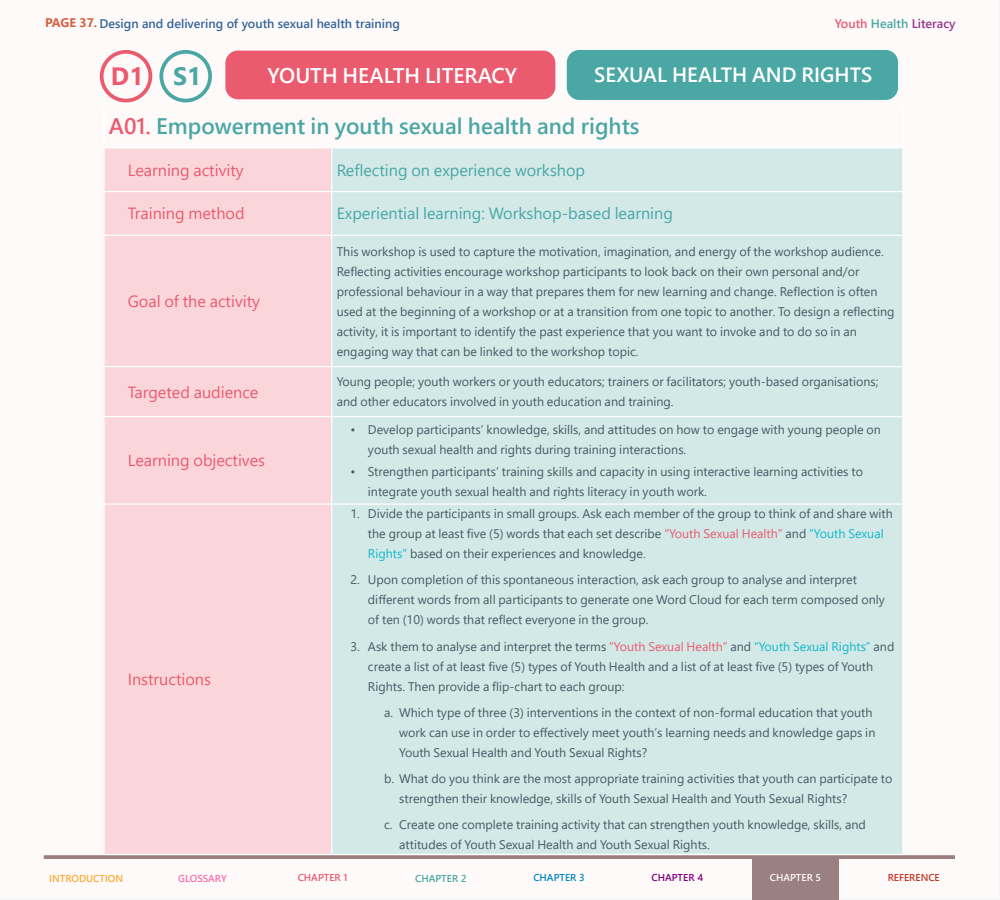
<style>
.page{position:relative;width:1000px;height:900px;background:#fff}
.page>*{position:absolute;margin:0;border:0;box-sizing:border-box;transform-origin:0 0}
.Paragraph_body{font:700 25px "Segoe UI";color:#eb5b6f}
.Paragraph_body-2{font:700 25px "Segoe UI";color:#4aa7a4}
.Paragraph_headings{font:600 22.5px "Segoe UI";color:#4aa7a4}
.Paragraph_box{font:600 21.25px "Segoe UI";color:#fff}
.Paragraph_body-3{font:600 20.62px "Segoe UI";color:#fff}
.Paragraph_box-2{font:16.25px "Segoe UI";color:#eb5b6f}
.Paragraph_box-3{font:16.25px "Segoe UI";color:#4aa7a4}
.Paragraph_body-4{font:12.5px/20px "Segoe UI";color:#455a64}
.Paragraph_box-4{font:12.5px/20px "Segoe UI";color:#455a64}
.t1{font:600 12.5px "Segoe UI";color:#369}
.t2{font:600 12.5px "Segoe UI";color:#94348d}
.t3{font:600 10px "Segoe UI";color:#ffaa37}
.t4{font:600 10px "Segoe UI";color:#c03826}
.t5{font:600 10px "Segoe UI";color:#fc6ea9}
.t6{font:600 10px "Segoe UI";color:#eb5b6f}
.t7{font:600 10px "Segoe UI";color:#4aa7a4}
.t8{font:600 10px "Segoe UI";color:#0089c0}
.t9{font:600 10px "Segoe UI";color:#800080}
.t10{font:600 10px "Segoe UI";color:#fffafa}
.s1{font-weight:700;color:#d66344}
.s2{color:#eb5b6f}
.s3{color:#4aa7a4}
.s4{color:#14b8ca}
</style>
<div class="page">
<div style="left:1px;top:1px;width:998px;height:898px;background:#fffafa"></div>
<div style="left:753px;top:856px;width:86px;height:44px;background:#9a8080"></div>
<svg style="left:44px;top:855px;width:911px;height:4px;background:#a08888"></svg>
<div style="left:105px;top:148px;width:226px;height:706px;background:#fad6db"></div>
<div style="left:332px;top:148px;width:570px;height:706px;background:#d2e9e8"></div>
<hr style="left:103px;top:103px;width:229px;height:2px;background:#fff">
<hr style="left:103px;top:105px;width:2px;height:42px;background:#fff">
<hr style="left:332px;top:103px;width:572px;height:2px;background:#fff">
<hr style="left:902px;top:105px;width:2px;height:42px;background:#fff">
<hr style="left:103px;top:147px;width:229px;height:1px;background:#fff">
<hr style="left:103px;top:148px;width:2px;height:43px;background:#fff">
<hr style="left:332px;top:147px;width:572px;height:1px;background:#fff">
<hr style="left:331px;top:148px;width:1px;height:43px;background:#fff">
<hr style="left:902px;top:148px;width:2px;height:43px;background:#fff">
<hr style="left:103px;top:191px;width:229px;height:1px;background:#fff">
<hr style="left:103px;top:192px;width:2px;height:43px;background:#fff">
<hr style="left:332px;top:191px;width:572px;height:1px;background:#fff">
<hr style="left:331px;top:192px;width:1px;height:43px;background:#fff">
<hr style="left:902px;top:192px;width:2px;height:43px;background:#fff">
<hr style="left:103px;top:235px;width:229px;height:1px;background:#fff">
<hr style="left:103px;top:236px;width:2px;height:130px;background:#fff">
<hr style="left:332px;top:235px;width:572px;height:1px;background:#fff">
<hr style="left:331px;top:236px;width:1px;height:130px;background:#fff">
<hr style="left:902px;top:236px;width:2px;height:130px;background:#fff">
<hr style="left:103px;top:366px;width:229px;height:1px;background:#fff">
<hr style="left:103px;top:367px;width:2px;height:49px;background:#fff">
<hr style="left:332px;top:366px;width:572px;height:1px;background:#fff">
<hr style="left:331px;top:367px;width:1px;height:49px;background:#fff">
<hr style="left:902px;top:367px;width:2px;height:49px;background:#fff">
<hr style="left:103px;top:416px;width:229px;height:1px;background:#fff">
<hr style="left:103px;top:417px;width:2px;height:86px;background:#fff">
<hr style="left:332px;top:416px;width:572px;height:1px;background:#fff">
<hr style="left:331px;top:417px;width:1px;height:86px;background:#fff">
<hr style="left:902px;top:417px;width:2px;height:86px;background:#fff">
<hr style="left:103px;top:503px;width:229px;height:2px;background:#fff">
<hr style="left:103px;top:505px;width:2px;height:349px;background:#fff">
<hr style="left:332px;top:503px;width:572px;height:2px;background:#fff">
<hr style="left:331px;top:505px;width:1px;height:349px;background:#fff">
<hr style="left:902px;top:505px;width:2px;height:349px;background:#fff">
<hr style="left:103px;top:854px;width:229px;height:1px;background:#fff">
<hr style="left:332px;top:854px;width:572px;height:1px;background:#fff">
<div style="left:567px;top:50px;width:331px;height:50px;background:#4aa7a4;border-radius:12px"></div>
<div style="left:225px;top:51px;width:330px;height:48px;background:#eb5b6f;border-radius:12px"></div>
<div style="left:100px;top:50px;width:52px;height:52px;border:4px solid #eb5b6f;border-radius:50%"></div>
<div style="left:159px;top:50px;width:53px;height:52px;border:4px solid #4aa7a4;border-radius:50%"></div>
<p class="t1" style="left:45px;top:12px;width:356px"><span class="s1">PAGE 37.</span> Design and delivering of youth sexual health training</p>
<p class="t2" style="left:835px;top:12px;width:122px"><span class="s2">Youth</span> <span class="s3">Health</span> Literacy</p>
<p class="Paragraph_body" style="left:111px;top:52px;width:34px">D1</p>
<p class="Paragraph_body-2" style="left:173px;top:52px;width:30px">S1</p>
<p class="Paragraph_box" style="left:268px;top:55px;width:251px">YOUTH HEALTH LITERACY</p>
<p class="Paragraph_body-3" style="left:594px;top:55px;width:280px">SEXUAL HEALTH AND RIGHTS</p>
<p class="Paragraph_headings" style="left:109px;top:105px;width:532px"><span class="s2">A01.</span> Empowerment in youth sexual health and rights</p>
<p class="Paragraph_box-2" style="left:128px;top:155px;width:118px">Learning activity</p>
<p class="Paragraph_box-3" style="left:337px;top:155px;width:250px">Reflecting on experience workshop</p>
<p class="Paragraph_box-2" style="left:128px;top:198px;width:118px">Training method</p>
<p class="Paragraph_box-3" style="left:337px;top:198px;width:338px">Experiential learning: Workshop-based learning</p>
<p class="Paragraph_box-2" style="left:128px;top:286px;width:134px">Goal of the activity</p>
<p class="Paragraph_body-4" style="left:337px;top:240px;width:559px">This workshop is used to capture the motivation, imagination, and energy of the workshop audience.<br>Reflecting activities encourage workshop participants to look back on their own personal and/or professional behaviour in a way that prepares them for new learning and change. Reflection is often used at the beginning of a workshop or at a transition from one topic to another. To design a reflecting activity, it is important to identify the past experience that you want to invoke and to do so in an engaging way that can be linked to the workshop topic.</p>
<p class="Paragraph_box-2" style="left:128px;top:376px;width:132px">Targeted audience</p>
<p class="Paragraph_box-4" style="left:337px;top:371px;width:543px">Young people; youth workers or youth educators; trainers or facilitators; youth-based organisations; and other educators involved in youth education and training.</p>
<p class="Paragraph_box-2" style="left:128px;top:445px;width:139px">Learning objectives</p>
<p class="Paragraph_box-2" style="left:128px;top:664px;width:85px">Instructions</p>
<p class="Paragraph_body-4" style="left:368px;top:418px;width:515px;text-indent:-18px">• Develop participants’ knowledge, skills, and attitudes on how to engage with young people on youth sexual health and rights during training interactions.</p>
<p class="Paragraph_body-4" style="left:368px;top:461px;width:497px;text-indent:-18px">• Strengthen participants’ training skills and capacity in using interactive learning activities to integrate youth sexual health and rights literacy in youth work.</p>
<p class="Paragraph_body-4" style="left:368px;top:503px;width:526px;text-indent:-18px">1. Divide the participants in small groups. Ask each member of the group to think of and share with the group at least five (5) words that each set describe <span class="s2">“Youth Sexual Health”</span> and <span class="s4">“Youth Sexual<br>Rights”</span> based on their experiences and knowledge.</p>
<p class="Paragraph_body-4" style="left:368px;top:569px;width:518px;text-indent:-18px">2. Upon completion of this spontaneous interaction, ask each group to analyse and interpret different words from all participants to generate one Word Cloud for each term composed only of ten (10) words that reflect everyone in the group.</p>
<p class="Paragraph_body-4" style="left:368px;top:635px;width:528px;text-indent:-18px">3. Ask them to analyse and interpret the terms <span class="s2">“Youth Sexual Health”</span> and <span class="s4">“Youth Sexual Rights”</span> and create a list of at least five (5) types of Youth Health and a list of at least five (5) types of Youth<br>Rights. Then provide a flip-chart to each group:</p>
<p class="Paragraph_body-4" style="left:399px;top:701px;width:478px;text-indent:-15px">a. Which type of three (3) interventions in the context of non-formal education that youth work can use in order to effectively meet youth’s learning needs and knowledge gaps in<br>Youth Sexual Health and Youth Sexual Rights?</p>
<p class="Paragraph_body-4" style="left:399px;top:768px;width:495px;text-indent:-15px">b. What do you think are the most appropriate training activities that youth can participate to strengthen their knowledge, skills of Youth Sexual Health and Youth Sexual Rights?</p>
<p class="Paragraph_body-4" style="left:399px;top:814px;width:468px;text-indent:-15px">c. Create one complete training activity that can strengthen youth knowledge, skills, and attitudes of Youth Sexual Health and Youth Sexual Rights.</p>
<p class="t3" style="left:49px;top:869px;width:75px">INTRODUCTION</p>
<p class="t5" style="left:178px;top:869px;width:50px">GLOSSARY</p>
<p class="t6" style="left:298px;top:868px;width:51px">CHAPTER 1</p>
<p class="t7" style="left:415px;top:869px;width:53px">CHAPTER 2</p>
<p class="t8" style="left:533px;top:868px;width:53px">CHAPTER 3</p>
<p class="t9" style="left:652px;top:868px;width:53px">CHAPTER 4</p>
<p class="t10" style="left:770px;top:868px;width:53px">CHAPTER 5</p>
<p class="t4" style="left:888px;top:868px;width:54px">REFERENCE</p>
</div>
